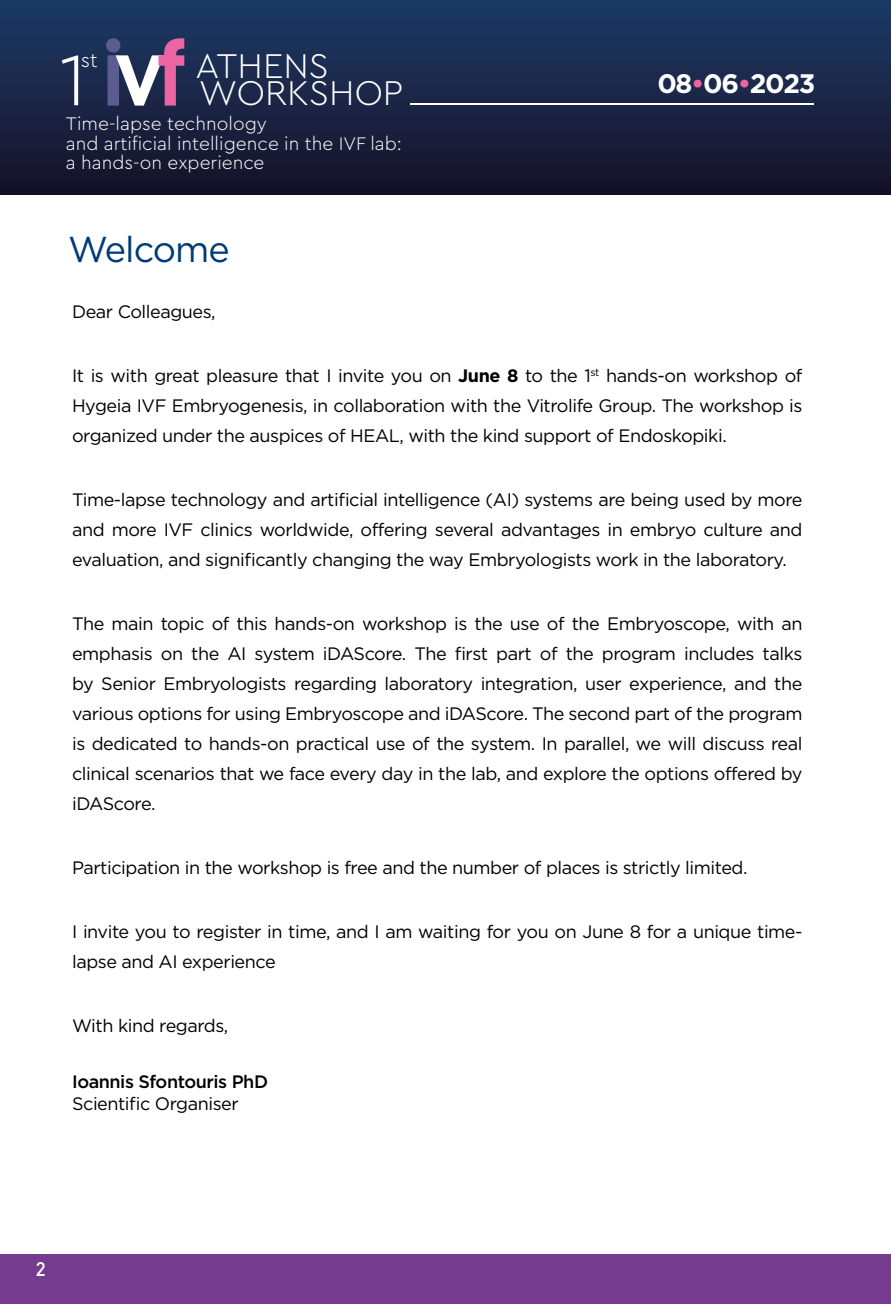
<style>
.page{position:relative;width:891px;height:1304px;background:#fff}
.page>*{position:absolute;margin:0;border:0;box-sizing:border-box;transform-origin:0 0}
.t1{font:300 75.4px "Cera Pro";color:#fff}
.t2{font:300 36px "Cera GR";color:#fff}
.t3{font:36px "Gotham Greek";letter-spacing:-.025em;color:#003b75}
.t4{font:700 26.8px "Gotham Greek";letter-spacing:-.05em;color:#fff}
.t5{font:300 20.6px "Cera GR";color:#fff}
.t6{font:500 20px "PF Din Text";color:#fff}
.t7{font:300 19px/19.6px "Cera GR";color:#fff}
.t8{font:18px/30px "Gotham Greek";letter-spacing:-.025em;color:#000;text-align:justify}
.t9{font:500 18px "Gotham Greek";letter-spacing:-.025em;color:#000}
.s1{color:#ec64a1}
.s2{font-weight:700}
</style>
<div class="page">
<div style="left:0;top:1254px;width:890px;height:50px;background:#753b8f"></div>
<div style="left:0;top:0;width:890px;height:194px;background:linear-gradient(to bottom,#1d3c68,#181328)"></div>
<hr style="left:410px;top:103px;width:403px;height:1px;background:#fff">
<svg style="left:106px;top:38px;width:78px;height:68px"></svg>
<h2 class="t2" style="left:195px;top:45px;width:135px">ATHENS</h2>
<p class="t5" style="left:81px;top:48px;width:18px">st</p>
<h1 class="t1" style="left:59px;top:30px;width:29px">1</h1>
<p class="t7" style="left:66px;top:114px;width:337px">Time-lapse technology<br>and artificial intelligence in the IVF lab: a hands-on experience</p>
<h2 class="t2" style="left:199px;top:72px;width:206px">WORKSHOP</h2>
<h2 class="t3" style="left:68px;top:229px;width:163px">Welcome</h2>
<p class="t8" style="left:72px;top:297px;width:145px">Dear Colleagues,</p>
<h3 class="t4" style="left:657px;top:68px;width:159px">08<span class="s1">•</span>06<span class="s1">•</span>2023</h3>
<p class="t8" style="left:72px;top:361px;width:731px">It is with great pleasure that I invite you on <span class="s2">June 8</span> to the 1<sup>st</sup> hands-on workshop of Hygeia IVF Embryogenesis, in collaboration with the Vitrolife Group. The workshop is organized under the auspices of HEAL, with the kind support of Endoskopiki.</p>
<p class="t8" style="left:72px;top:485px;width:731px">Time-lapse technology and artificial intelligence (AI) systems are being used by more and more IVF clinics worldwide, offering several advantages in embryo culture and evaluation, and significantly changing the way Embryologists work in the laboratory.</p>
<p class="t8" style="left:72px;top:609px;width:731px">The main topic of this hands-on workshop is the use of the Embryoscope, with an emphasis on the AI system iDAScore. The first part of the program includes talks by Senior Embryologists regarding laboratory integration, user experience, and the various options for using Embryoscope and iDAScore. The second part of the program is dedicated to hands-on practical use of the system. In parallel, we will discuss real clinical scenarios that we face every day in the lab, and explore the options offered by iDAScore.</p>
<p class="t8" style="left:72px;top:853px;width:676px">Participation in the workshop is free and the number of places is strictly limited.</p>
<p class="t8" style="left:72px;top:917px;width:731px">I invite you to register in time, and I am waiting for you on June 8 for a unique time&shy;lapse and AI experience</p>
<p class="t8" style="left:72px;top:1011px;width:158px">With kind regards,</p>
<p class="t9" style="left:72px;top:1071px;width:197px">Ioannis Sfontouris PhD</p>
<p class="t8" style="left:72px;top:1088px;width:168px">Scientific Organiser</p>
<p class="t6" style="left:36px;top:1258px;width:11px">2</p>
</div>
